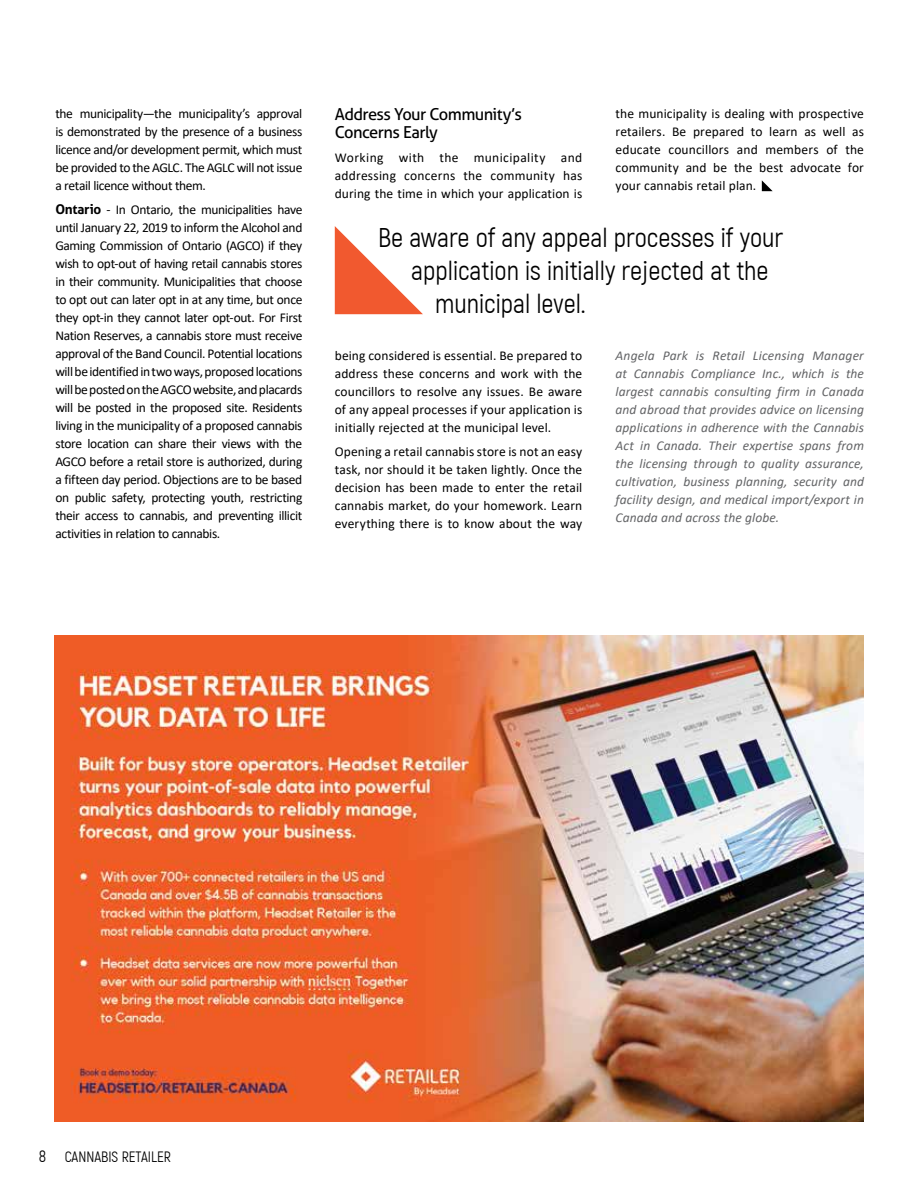
<style>
.page{position:relative;width:918px;height:1188px;background:#fff}
.page>*{position:absolute;margin:0;border:0;box-sizing:border-box;transform-origin:0 0}
.t1{font:27px "Akrobat";color:#000}
.t2{font:16.5px/18px "Aller";letter-spacing:-.035em;color:#000}
.t3{font:15px "Akrobat";color:#000}
.t4{font:13.5px/18px "Calibri";letter-spacing:.005em;color:#000;text-align:justify}
.t5{font:italic 13.5px/18px "Calibri";letter-spacing:.005em;color:#636466;text-align:justify}
.s1{font-family:"Aller";font-weight:700}
.s2{font-size:16.5px}
</style>
<div class="page">
<svg style="left:762px;top:180px;width:11px;height:11px"></svg>
<svg style="left:335px;top:226px;width:88px;height:88px"></svg>
<img style="left:54px;top:635px;width:810px;height:486px">
<p class="t4" style="left:55px;top:104px;width:249px">the municipality—the municipality’s approval is demonstrated by the presence of a business licence and/or development permit, which must be provided to the AGLC. The AGLC will not issue a retail licence without them.</p>
<p class="t4" style="left:55px;top:200px;width:249px"><span class="s1">Ontario</span> - In Ontario, the municipalities have until January 22, 2019 to inform the Alcohol and Gaming Commission of Ontario (AGCO) if they wish to opt-out of having retail cannabis stores in their community. Municipalities that choose to opt out can later opt in at any time, but once they opt-in they cannot later opt-out. For First Nation Reserves, a cannabis store must receive approval of the Band Council. Potential locations will be identified in two ways, proposed locations will be posted on the AGCO website, and placards will be posted in the proposed site. Residents living in the municipality of a proposed cannabis store location can share their views with the AGCO before a retail store is authorized, during a fifteen day period. Objections are to be based on public safety, protecting youth, restricting their access to cannabis, and preventing illicit activities in relation to cannabis.</p>
<p class="t2" style="left:335px;top:105px;width:189px">Address Your Community’s<br>Concerns Early</p>
<p class="t4" style="left:335px;top:148px;width:249px">Working with the municipality and addressing concerns the community has during the time in which your application is</p>
<p class="t4" style="left:616px;top:104px;width:250px">the municipality is dealing with prospective retailers. Be prepared to learn as well as educate councillors and members of the community and be the best advocate for your cannabis retail plan.</p>
<h1 class="t1" style="left:378px;top:223px;width:407px">Be aware of any appeal processes if your</h1>
<h1 class="t1" style="left:411px;top:256px;width:359px">application is initially rejected at the</h1>
<h1 class="t1" style="left:435px;top:289px;width:152px">municipal level.</h1>
<p class="t5" style="left:616px;top:346px;width:250px">Angela Park is Retail Licensing Manager at Cannabis Compliance Inc., which is the largest cannabis consulting firm in Canada and abroad that provides advice on licensing applications in adherence with the Cannabis Act in Canada. Their expertise spans from the licensing through to quality assurance, cultivation, business planning, security and facility design, and medical import/export in Canada and across the globe.</p>
<p class="t4" style="left:335px;top:346px;width:249px">being considered is essential. Be prepared to address these concerns and work with the councillors to resolve any issues. Be aware of any appeal processes if your application is initially rejected at the municipal level.</p>
<p class="t4" style="left:335px;top:442px;width:249px">Opening a retail cannabis store is not an easy task, nor should it be taken lightly. Once the decision has been made to enter the retail cannabis market, do your homework. Learn everything there is to know about the way</p>
<p class="t3" style="left:39px;top:1149px;width:134px"><span class="s2">8</span> CANNABIS RETAILER</p>
</div>
